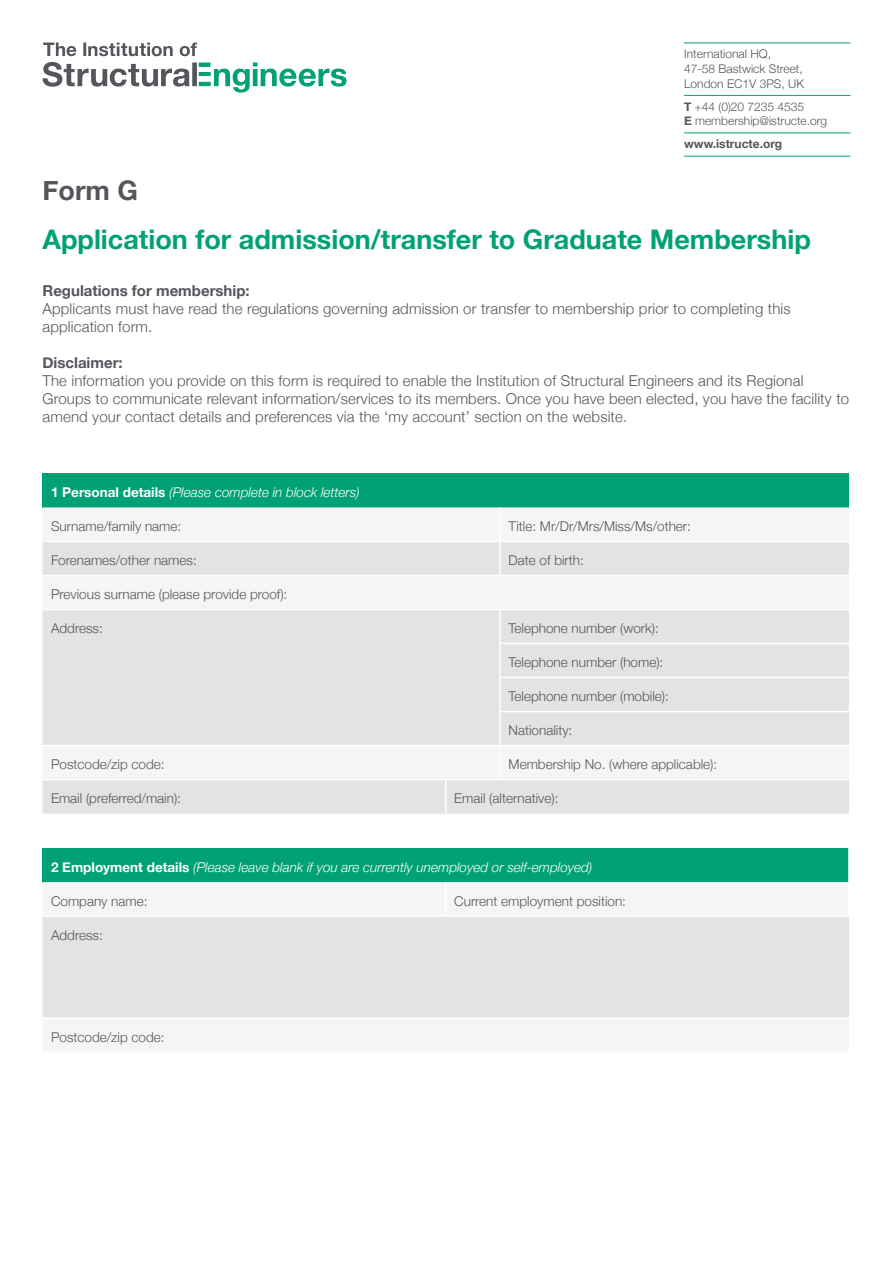
<style>
.page{position:relative;width:893px;height:1263px;background:#fff}
.page>*{position:absolute;margin:0;border:0;box-sizing:border-box;transform-origin:0 0}
.t1{font:700 27px "Helvetica Neue";color:#00a174}
.t2{font:700 27px "Helvetica Neue";color:#54565b}
.t3{font:300 15px/18px "Helvetica Neue";letter-spacing:.01em;color:#54565b}
.t4{font:700 15px "Helvetica Neue";color:#54565b}
.t5{font:300 13.5px "Helvetica Neue";color:#54565b}
.t6{font:italic 300 13.5px "Helvetica Neue";color:#fff}
.t7{font:300 12px/15px "Helvetica Neue";color:#54565b}
.t8{font:700 12px "Helvetica Neue";color:#54565b}
.s1{font-weight:700}
.s2{font-weight:700;font-style:normal}
</style>
<div class="page">
<svg style="left:42px;top:62px;width:305px;height:31px"></svg>
<svg style="left:180px;top:43px;width:17px;height:13px"></svg>
<svg style="left:83px;top:43px;width:90px;height:13px"></svg>
<svg style="left:43px;top:43px;width:33px;height:13px"></svg>
<hr style="left:684px;top:43px;width:166px;height:1px;background:#00a174">
<hr style="left:684px;top:95px;width:166px;height:1px;background:#00a174">
<hr style="left:684px;top:133px;width:166px;height:1px;background:#00a174">
<hr style="left:684px;top:156px;width:166px;height:1px;background:#00a174">
<div style="left:43px;top:473px;width:806px;height:34px;background:#00a174"></div>
<svg style="left:43px;top:542px;width:806px;height:271px;fill:#e3e3e3"></svg>
<hr style="left:499px;top:643px;width:350px;height:1px;background:#fff">
<hr style="left:499px;top:677px;width:350px;height:1px;background:#fff">
<hr style="left:499px;top:711px;width:350px;height:1px;background:#fff">
<hr style="left:499px;top:610px;width:2px;height:33px;background:#fff">
<hr style="left:499px;top:644px;width:2px;height:33px;background:#fff">
<hr style="left:499px;top:678px;width:2px;height:33px;background:#fff">
<hr style="left:499px;top:712px;width:2px;height:33px;background:#fff">
<hr style="left:445px;top:780px;width:1px;height:33px;background:#fff">
<hr style="left:499px;top:542px;width:2px;height:33px;background:#fff">
<hr style="left:43px;top:575px;width:403px;height:1px;background:#fff">
<hr style="left:446px;top:575px;width:54px;height:1px;background:#fff">
<hr style="left:500px;top:575px;width:349px;height:1px;background:#fff">
<hr style="left:43px;top:609px;width:403px;height:1px;background:#fff">
<hr style="left:446px;top:609px;width:54px;height:1px;background:#fff">
<hr style="left:500px;top:609px;width:349px;height:1px;background:#fff">
<hr style="left:43px;top:779px;width:403px;height:1px;background:#fff">
<hr style="left:446px;top:779px;width:54px;height:1px;background:#fff">
<hr style="left:500px;top:779px;width:349px;height:1px;background:#fff">
<hr style="left:499px;top:746px;width:2px;height:33px;background:#fff">
<hr style="left:43px;top:745px;width:403px;height:1px;background:#fff">
<hr style="left:446px;top:745px;width:54px;height:1px;background:#fff">
<hr style="left:500px;top:745px;width:349px;height:1px;background:#fff">
<div style="left:43px;top:848px;width:806px;height:34px;background:#00a174"></div>
<svg style="left:43px;top:882px;width:805px;height:1px"></svg>
<div style="left:43px;top:917px;width:806px;height:100px;background:#e3e3e3"></div>
<hr style="left:848px;top:848px;width:2px;height:34px;background:#fff">
<hr style="left:445px;top:882px;width:1px;height:33px;background:#fff">
<p class="t7" style="left:684px;top:45px;width:122px">International HQ,<br>47-58 Bastwick Street,<br>London EC1V 3PS, UK</p>
<p class="t7" style="left:684px;top:98px;width:145px;line-height:14.4px"><span class="s1">T</span> +44 (0)20 7235 4535<br><span class="s1">E</span> membership@istructe.org</p>
<p class="t8" style="left:684px;top:134px;width:99px">www.istructe.org</p>
<h1 class="t2" style="left:43px;top:169px;width:97px">Form G</h1>
<h1 class="t1" style="left:43px;top:218px;width:770px">Application for admission/transfer to Graduate Membership</h1>
<p class="t4" style="left:43px;top:279px;width:209px">Regulations for membership:</p>
<p class="t3" style="left:43px;top:298px;width:750px">Applicants must have read the regulations governing admission or transfer to membership prior to completing this application form.</p>
<p class="t4" style="left:43px;top:351px;width:82px">Disclaimer:</p>
<p class="t3" style="left:43px;top:370px;width:808px">The information you provide on this form is required to enable the Institution of Structural Engineers and its Regional<br>Groups to communicate relevant information/services to its members. Once you have been elected, you have the facility to amend your contact details and preferences via the ‘my account’ section on the website.</p>
<p class="t6" style="left:51px;top:481px;width:310px"><span class="s2">1 Personal details</span> (Please complete in block letters)</p>
<p class="t5" style="left:51px;top:515px;width:132px">Surname/family name:</p>
<p class="t5" style="left:509px;top:515px;width:184px">Title: Mr/Dr/Mrs/Miss/Ms/other:</p>
<p class="t5" style="left:51px;top:549px;width:147px">Forenames/other names:</p>
<p class="t5" style="left:509px;top:549px;width:77px">Date of birth:</p>
<p class="t5" style="left:51px;top:583px;width:238px">Previous surname (please provide proof):</p>
<p class="t5" style="left:51px;top:617px;width:53px">Address:</p>
<p class="t5" style="left:509px;top:617px;width:152px">Telephone number (work):</p>
<p class="t5" style="left:509px;top:651px;width:156px">Telephone number (home):</p>
<p class="t5" style="left:509px;top:685px;width:162px">Telephone number (mobile):</p>
<p class="t5" style="left:509px;top:719px;width:65px">Nationality:</p>
<p class="t5" style="left:51px;top:753px;width:115px">Postcode/zip code:</p>
<p class="t5" style="left:509px;top:753px;width:210px">Membership No. (where applicable):</p>
<p class="t5" style="left:51px;top:787px;width:132px">Email (preferred/main):</p>
<p class="t5" style="left:454px;top:787px;width:106px">Email (alternative):</p>
<p class="t6" style="left:51px;top:856px;width:543px"><span class="s2">2 Employment details</span> (Please leave blank if you are currently unemployed or self-employed)</p>
<p class="t5" style="left:51px;top:890px;width:98px">Company name:</p>
<p class="t5" style="left:454px;top:890px;width:173px">Current employment position:</p>
<p class="t5" style="left:51px;top:924px;width:53px">Address:</p>
<p class="t5" style="left:51px;top:1026px;width:115px">Postcode/zip code:</p>
</div>
